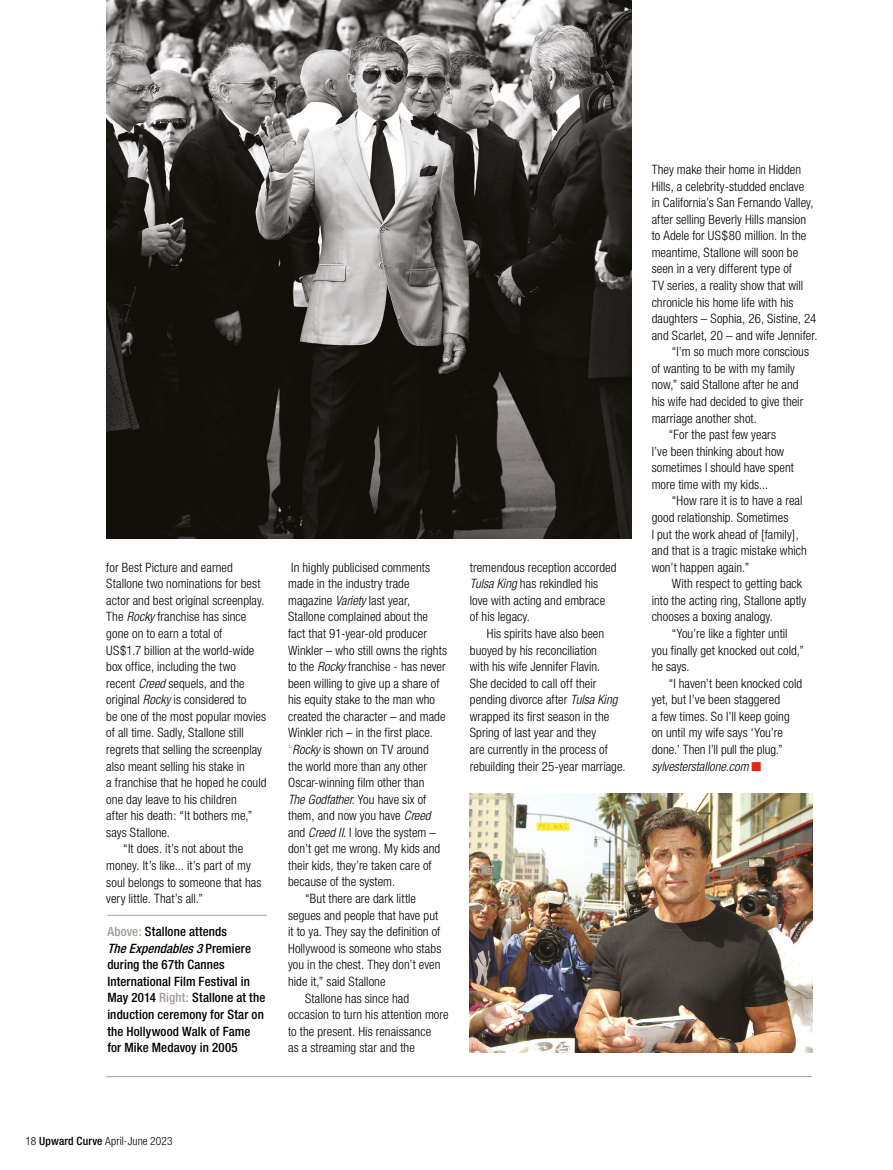
<style>
.page{position:relative;width:893px;height:1170px;background:#fff}
.page>*{position:absolute;margin:0;border:0;box-sizing:border-box;transform-origin:0 0}
.t1{font:300 condensed 12.9px/16.5px "Helvetica Neue";letter-spacing:.005em;color:#000}
.t2{font:500 condensed 12.9px/16.5px "Helvetica Neue";letter-spacing:.01em;color:#000}
.t3{font:italic 300 condensed 12.9px "Helvetica Neue";color:#000}
.t4{font:300 condensed 11.4px "Helvetica Neue";letter-spacing:.01em;color:#000}
.s1{font-style:italic}
.s2{color:#a69c97}
.s3{color:#e42513}
.s4{font-weight:500}
</style>
<div class="page">
<img style="left:106px;top:0;width:525px;height:538px">
<hr style="left:107px;top:914px;width:160px;height:1px;background:#a69c97">
<hr style="left:106px;top:1076px;width:706px;height:1px;background:#a69c97">
<img style="left:470px;top:793px;width:342px;height:259px">
<p class="t1" style="left:106px;top:558px;width:128px">for Best Picture and earned</p>
<p class="t1" style="left:106px;top:575px;width:156px">Stallone two nominations for best</p>
<p class="t1" style="left:106px;top:592px;width:160px">actor and best original screenplay.</p>
<p class="t1" style="left:106px;top:608px;width:142px">The <span class="s1">Rocky</span> franchise has since</p>
<p class="t1" style="left:106px;top:625px;width:118px">gone on to earn a total of</p>
<p class="t1" style="left:106px;top:641px;width:150px">US$1.7 billion at the world-wide</p>
<p class="t1" style="left:106px;top:658px;width:131px">box office, including the two</p>
<p class="t1" style="left:106px;top:674px;width:140px">recent <span class="s1">Creed</span> sequels, and the</p>
<p class="t1" style="left:106px;top:691px;width:142px">original <span class="s1">Rocky</span> is considered to</p>
<p class="t1" style="left:106px;top:707px;width:161px">be one of the most popular movies</p>
<p class="t1" style="left:106px;top:724px;width:139px">of all time. Sadly, Stallone still</p>
<p class="t1" style="left:106px;top:741px;width:157px">regrets that selling the screenplay</p>
<p class="t1" style="left:106px;top:757px;width:140px">also meant selling his stake in</p>
<p class="t1" style="left:106px;top:774px;width:162px">a franchise that he hoped he could</p>
<p class="t1" style="left:106px;top:790px;width:132px">one day leave to his children</p>
<p class="t1" style="left:106px;top:807px;width:148px">after his death: “It bothers me,”</p>
<p class="t1" style="left:106px;top:823px;width:65px">says Stallone.</p>
<p class="t1" style="left:123px;top:840px;width:121px">“It does. it’s not about the</p>
<p class="t1" style="left:106px;top:857px;width:146px">money. It’s like... it’s part of my</p>
<p class="t1" style="left:106px;top:873px;width:157px">soul belongs to someone that has</p>
<p class="t1" style="left:106px;top:890px;width:98px">very little. That’s all.”</p>
<p class="t2" style="left:107px;top:923px;width:159px"><span class="s2">Above:</span> Stallone attends<br><span class="s1">TheExpendables3</span>P r e m i e r e during the 67th Cannes<br>International Film Festival in<br>May 2014 <span class="s2">Right:</span> Stallone at the induction ceremony for Star on the Hollywood Walk of Fame for Mike Medavoy in 2005</p>
<p class="t1" style="left:291px;top:558px;width:141px">In highly publicised comments</p>
<p class="t1" style="left:288px;top:575px;width:123px">made in the industry trade</p>
<p class="t1" style="left:288px;top:592px;width:124px">magazine <span class="s1">Variety</span> last year,</p>
<p class="t1" style="left:288px;top:608px;width:142px">Stallone complained about the</p>
<p class="t1" style="left:288px;top:625px;width:140px">fact that 91-year-old producer</p>
<p class="t1" style="left:288px;top:641px;width:161px">Winkler – who still owns the rights</p>
<p class="t1" style="left:288px;top:658px;width:159px">to the <span class="s1">Rocky</span> franchise - has never</p>
<p class="t1" style="left:288px;top:674px;width:153px">been willing to give up a share of</p>
<p class="t1" style="left:288px;top:691px;width:149px">his equity stake to the man who</p>
<p class="t1" style="left:288px;top:708px;width:159px">created the character – and made</p>
<p class="t1" style="left:288px;top:724px;width:146px">Winkler rich – in the first place.</p>
<p class="t1" style="left:288px;top:741px;width:142px"><span class="s2">“</span><span class="s1">Rocky</span> is shown on TV around</p>
<p class="t1" style="left:288px;top:757px;width:140px">the world more than any other</p>
<p class="t1" style="left:288px;top:774px;width:138px">Oscar-winning film other than</p>
<p class="t1" style="left:288px;top:790px;width:140px"><span class="s1">The Godfather</span>. You have six of</p>
<p class="t1" style="left:288px;top:807px;width:144px">them, and now you have <span class="s1">Creed</span></p>
<p class="t1" style="left:288px;top:823px;width:149px">and <span class="s1">Creed II</span>. I love the system –</p>
<p class="t1" style="left:288px;top:840px;width:154px">don’t get me wrong. My kids and</p>
<p class="t1" style="left:288px;top:857px;width:145px">their kids, they’re taken care of</p>
<p class="t1" style="left:288px;top:873px;width:109px">because of the system.</p>
<p class="t1" style="left:305px;top:890px;width:113px">“But there are dark little</p>
<p class="t1" style="left:288px;top:906px;width:152px">segues and people that have put</p>
<p class="t1" style="left:288px;top:923px;width:154px">it to ya. They say the definition of</p>
<p class="t1" style="left:288px;top:939px;width:155px">Hollywood is someone who stabs</p>
<p class="t1" style="left:288px;top:956px;width:154px">you in the chest. They don’t even</p>
<p class="t1" style="left:288px;top:972px;width:99px">hide it,” said Stallone</p>
<p class="t1" style="left:305px;top:989px;width:105px">Stallone has since had</p>
<p class="t1" style="left:288px;top:1006px;width:162px">occasion to turn his attention more</p>
<p class="t1" style="left:288px;top:1022px;width:145px">to the present. His renaissance</p>
<p class="t1" style="left:288px;top:1039px;width:128px">as a streaming star and the</p>
<p class="t1" style="left:470px;top:558px;width:148px">tremendous reception accorded<br><span class="s1">Tulsa King</span> has rekindled his love with acting and embrace of his legacy.</p>
<p class="t1" style="left:470px;top:625px;width:157px;text-indent:17px">His spirits have also been buoyed by his reconciliation<br>with his wife Jennifer Flavin.<br>She decided to call off their pending divorce after <span class="s1">Tulsa King </span>wrapped its first season in the<br>Spring of last year and they<br>are currently in the process of rebuilding their 25-year marriage.</p>
<p class="t1" style="left:652px;top:161px;width:151px">They make their home in Hidden</p>
<p class="t1" style="left:652px;top:178px;width:154px">Hills, a celebrity-studded enclave</p>
<p class="t1" style="left:652px;top:194px;width:163px">in California’s San Fernando Valley,</p>
<p class="t1" style="left:652px;top:211px;width:156px">after selling Beverly Hills mansion</p>
<p class="t1" style="left:652px;top:227px;width:156px">to Adele for US$80 million. In the</p>
<p class="t1" style="left:652px;top:244px;width:148px">meantime, Stallone will soon be</p>
<p class="t1" style="left:652px;top:260px;width:142px">seen in a very different type of</p>
<p class="t1" style="left:652px;top:277px;width:153px">TV series, a reality show that will</p>
<p class="t1" style="left:652px;top:293px;width:143px">chronicle his home life with his</p>
<p class="t1" style="left:652px;top:310px;width:166px">daughters – Sophia, 26, Sistine, 24</p>
<p class="t1" style="left:652px;top:327px;width:167px">and Scarlet, 20 – and wife Jennifer.</p>
<p class="t1" style="left:672px;top:343px;width:139px">“I’m so much more conscious</p>
<p class="t1" style="left:652px;top:360px;width:145px">of wanting to be with my family</p>
<p class="t1" style="left:652px;top:376px;width:148px">now,” said Stallone after he and</p>
<p class="t1" style="left:652px;top:393px;width:153px">his wife had decided to give their</p>
<p class="t1" style="left:652px;top:409px;width:107px">marriage another shot.</p>
<p class="t1" style="left:669px;top:426px;width:109px">“For the past few years</p>
<p class="t1" style="left:652px;top:443px;width:134px">I’ve been thinking about how</p>
<p class="t1" style="left:652px;top:459px;width:144px">sometimes I should have spent</p>
<p class="t1" style="left:652px;top:476px;width:118px">more time with my kids...</p>
<p class="t1" style="left:672px;top:492px;width:132px">“How rare it is to have a real</p>
<p class="t1" style="left:652px;top:509px;width:138px">good relationship. Sometimes</p>
<p class="t1" style="left:652px;top:525px;width:149px">I put the work ahead of [family],</p>
<p class="t1" style="left:652px;top:542px;width:157px">and that is a tragic mistake which</p>
<p class="t1" style="left:652px;top:558px;width:99px">won’t happen again.”</p>
<p class="t1" style="left:672px;top:575px;width:132px">With respect to getting back</p>
<p class="t1" style="left:652px;top:592px;width:156px">into the acting ring, Stallone aptly</p>
<p class="t1" style="left:652px;top:608px;width:123px">chooses a boxing analogy.</p>
<p class="t1" style="left:672px;top:625px;width:117px">“You’re like a fighter until</p>
<p class="t1" style="left:652px;top:641px;width:154px">you finally get knocked out cold,”</p>
<p class="t1" style="left:652px;top:658px;width:40px">he says.</p>
<p class="t1" style="left:669px;top:674px;width:135px">“I haven’t been knocked cold</p>
<p class="t1" style="left:652px;top:691px;width:130px">yet, but I’ve been staggered</p>
<p class="t1" style="left:652px;top:707px;width:140px">a few times. So I’ll keep going</p>
<p class="t1" style="left:652px;top:724px;width:133px">on until my wife says ‘You’re</p>
<p class="t1" style="left:652px;top:741px;width:133px">done.’ Then I’ll pull the plug.”</p>
<p class="t3" style="left:652px;top:758px;width:111px">sylvesterstallone.com <span class="s3">■</span></p>
<p class="t4" style="left:26px;top:1133px;width:149px">18 <span class="s4">Upward Curve</span> April-June 2023</p>
</div>
